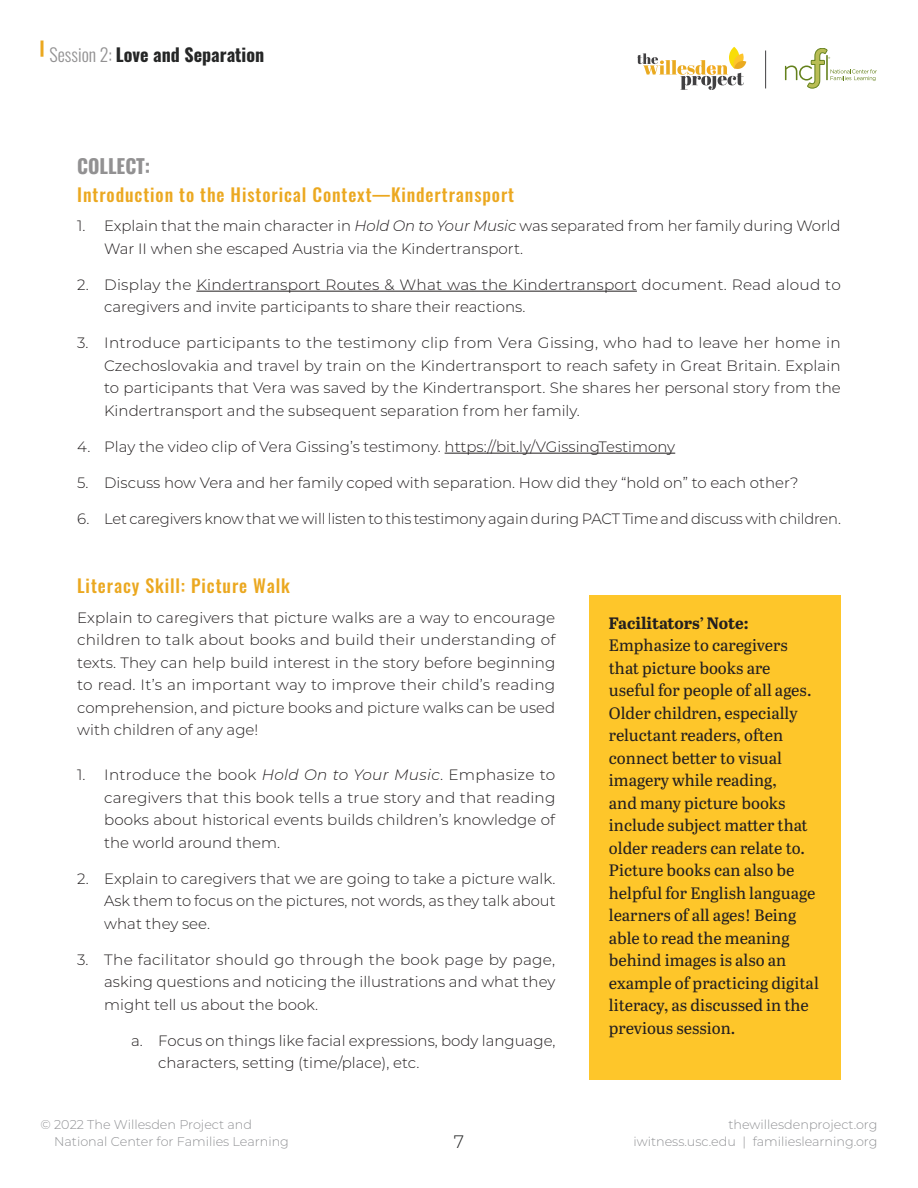
<style>
.page{position:relative;width:918px;height:1188px;background:#fff}
.page>*{position:absolute;margin:0;border:0;box-sizing:border-box;transform-origin:0 0}
.Subhead_2{font:700 19.5px "Oswald";color:#929192}
.Subhead_3{font:500 18px "Oswald";letter-spacing:.05em;color:#eba820}
.t1{font:700 18px "Oswald";color:#252626}
.t2{font:300 18px "Montserrat";color:#252626}
.Callout{font:16.5px/22.5px "Abril Text";color:#231f20}
.Callout-2{font:700 16.5px "Abril Text";letter-spacing:-.005em;color:#231f20}
.Body{font:300 15px/22.5px "Montserrat";color:#231f20;text-align:justify}
.t3{font:300 12.75px/16.5px "Montserrat";color:#919295}
.s1{font-weight:300;color:#929192}
.s2{font-style:italic}
</style>
<div class="page">
<svg style="left:40px;top:40px;width:4px;height:17px"></svg>
<svg style="left:785px;top:48px;width:92px;height:40px"></svg>
<hr style="left:765px;top:51px;width:1px;height:37px;background:#414042">
<svg style="left:729px;top:47px;width:10px;height:21px"></svg>
<svg style="left:637px;top:53px;width:109px;height:37px"></svg>
<div style="left:589px;top:596px;width:252px;height:484px;background:#fec62a"></div>
<hr style="left:196px;top:291px;width:441px;height:1px;background:#231f20">
<hr style="left:445px;top:453px;width:230px;height:1px;background:#231f20">
<p class="t1" style="left:50px;top:39px;width:216px"><span class="s1">Session 2:</span> Love and Separation</p>
<p class="Subhead_2" style="left:77px;top:148px;width:75px">COLLECT:</p>
<p class="Subhead_3" style="left:77px;top:179px;width:439px">Introduction to the Historical Context—Kindertransport</p>
<p class="Body" style="left:104px;top:214px;width:738px;text-indent:-27px">1. Explain that the main character in <span class="s2">Hold On to Your Music</span> was separated from her family during World<br>War II when she escaped Austria via the Kindertransport.</p>
<p class="Body" style="left:104px;top:273px;width:738px;text-indent:-27px">2. Display the Kindertransport Routes &amp; What was the Kindertransport document. Read aloud to caregivers and invite participants to share their reactions.</p>
<p class="Body" style="left:104px;top:331px;width:738px;text-indent:-27px">3. Introduce participants to the testimony clip from Vera Gissing, who had to leave her home in Czechoslovakia and travel by train on the Kindertransport to reach safety in Great Britain. Explain to participants that Vera was saved by the Kindertransport. She shares her personal story from the Kindertransport and the subsequent separation from her family.</p>
<p class="Body" style="left:77px;top:435px;width:599px">4. Play the video clip of Vera Gissing’s testimony. https://bit.ly/VGissingTestimony</p>
<p class="Body" style="left:77px;top:471px;width:723px">5. Discuss how Vera and her family coped with separation. How did they “hold on” to each other?</p>
<p class="Body" style="left:77px;top:507px;width:765px">6. Let caregivers know that we will listen to this testimony again during PACT Time and discuss with children.</p>
<p class="Subhead_3" style="left:77px;top:570px;width:214px">Literacy Skill: Picture Walk</p>
<p class="Body" style="left:77px;top:606px;width:480px">Explain to caregivers that picture walks are a way to encourage children to talk about books and build their understanding of texts. They can help build interest in the story before beginning to read. It’s an important way to improve their child’s reading comprehension, and picture books and picture walks can be used with children of any age!</p>
<p class="Body" style="left:104px;top:763px;width:453px;text-indent:-27px">1. Introduce the book <span class="s2">Hold On to Your Music</span>. Emphasize to caregivers that this book tells a true story and that reading books about historical events builds children’s knowledge of the world around them.</p>
<p class="Body" style="left:104px;top:867px;width:453px;text-indent:-27px">2. Explain to caregivers that we are going to take a picture walk.<br>Ask them to focus on the pictures, not words, as they talk about what they see.</p>
<p class="Body" style="left:104px;top:948px;width:453px;text-indent:-27px">3. The facilitator should go through the book page by page, asking questions and noticing the illustrations and what they might tell us about the book.</p>
<p class="Body" style="left:158px;top:1029px;width:399px;text-indent:-27px">a. Focus on things like facial expressions, body language, characters, setting (time/place), etc.</p>
<p class="Callout-2" style="left:609px;top:611px;width:141px">Facilitators’ Note:</p>
<p class="Callout" style="left:609px;top:634px;width:211px">Emphasize to caregivers that picture books are useful for people of all ages.<br>Older children, especially reluctant readers, often connect better to visual imagery while reading,<br>and many picture books include subject matter that older readers can relate to.<br>Picture books can also be helpful for English language learners of all ages! Being able to read the meaning behind images is also an example of practicing digital literacy, as discussed in the previous session.</p>
<p class="t3" style="left:54px;top:1116px;width:236px;text-indent:-14px">© 2022 The Willesden Project and<br>National Center for Families Learning</p>
<p class="t3" style="left:633px;top:1116px;width:246px;text-align:right">thewillesdenproject.org iwitness.usc.edu | familieslearning.org</p>
<p class="t2" style="left:454px;top:1129px;width:12px">7</p>
</div>
